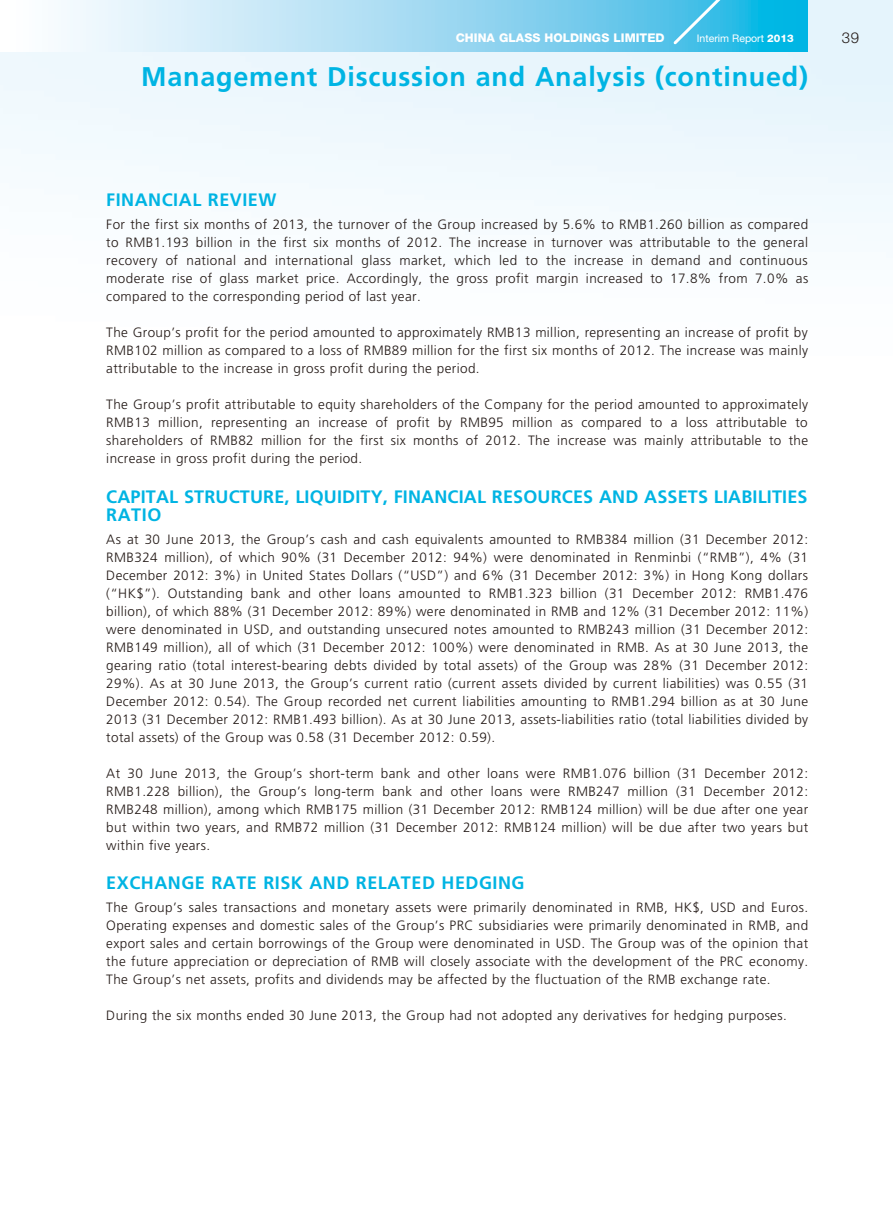
<style>
.page{position:relative;width:893px;height:1212px;background:#fff}
.page>*{position:absolute;margin:0;border:0;box-sizing:border-box;transform-origin:0 0}
.t1{font:700 27px "Frutiger LT Std";letter-spacing:.03em;color:#00b4e3}
.t2{font:700 18px/18px "Frutiger LT Std";letter-spacing:.01em;color:#00b4e3}
.t3{font:700 18px "Frutiger LT Std";letter-spacing:.03em;color:#00b4e3}
.t4{font:300 15px "Helvetica Neue LT Std";color:#231916}
.t5{font:300 13.5px/18px "Frutiger LT Std";letter-spacing:.03em;color:#231916;text-align:justify}
.t6{font:800 12px "Helvetica Neue LT Std";color:#fff}
.t7{font:10.5px "Helvetica Neue LT Std";color:#fff}
.s1{font-weight:800}
</style>
<div class="page">
<img style="left:0;top:0;width:893px;height:223px">
<svg style="left:0;top:0;width:808px;height:51px;background:#a3ddf3"></svg>
<svg style="left:671px;top:0;width:72px;height:47px;background:#44c1e8"></svg>
<p class="t6" style="left:456px;top:31px;width:210px">CHINA GLASS HOLDINGS LIMITED</p>
<p class="t7" style="left:697px;top:32px;width:98px">Interim Report <span class="s1">2013</span></p>
<p class="t4" style="left:842px;top:29px;width:19px">39</p>
<h1 class="t1" style="left:141px;top:61px;width:669px">Management Discussion and Analysis (continued)</h1>
<h2 class="t3" style="left:106px;top:189px;width:172px">FINANCIAL REVIEW</h2>
<p class="t5" style="left:106px;top:216px;width:703px">For the first six months of 2013, the turnover of the Group increased by 5.6% to RMB1.260 billion as compared to RMB1.193 billion in the first six months of 2012. The increase in turnover was attributable to the general recovery of national and international glass market, which led to the increase in demand and continuous moderate rise of glass market price. Accordingly, the gross profit margin increased to 17.8% from 7.0% as compared to the corresponding period of last year.</p>
<p class="t5" style="left:106px;top:324px;width:703px">The Group’s profit for the period amounted to approximately RMB13 million, representing an increase of profit by RMB102 million as compared to a loss of RMB89 million for the first six months of 2012. The increase was mainly attributable to the increase in gross profit during the period.</p>
<p class="t5" style="left:106px;top:396px;width:703px">The Group’s profit attributable to equity shareholders of the Company for the period amounted to approximately RMB13 million, representing an increase of profit by RMB95 million as compared to a loss attributable to shareholders of RMB82 million for the first six months of 2012. The increase was mainly attributable to the increase in gross profit during the period.</p>
<h2 class="t2" style="left:106px;top:488px;width:703px">CAPITAL STRUCTURE, LIQUIDITY, FINANCIAL RESOURCES AND ASSETS LIABILITIES<br>RATIO</h2>
<p class="t5" style="left:106px;top:530px;width:703px">As at 30 June 2013, the Group’s cash and cash equivalents amounted to RMB384 million (31 December 2012:<br>RMB324 million), of which 90% (31 December 2012: 94%) were denominated in Renminbi (“RMB”), 4% (31<br>December 2012: 3%) in United States Dollars (“USD”) and 6% (31 December 2012: 3%) in Hong Kong dollars (“HK$”). Outstanding bank and other loans amounted to RMB1.323 billion (31 December 2012: RMB1.476 billion), of which 88% (31 December 2012: 89%) were denominated in RMB and 12% (31 December 2012: 11%) were denominated in USD, and outstanding unsecured notes amounted to RMB243 million (31 December 2012:<br>RMB149 million), all of which (31 December 2012: 100%) were denominated in RMB. As at 30 June 2013, the gearing ratio (total interest-bearing debts divided by total assets) of the Group was 28% (31 December 2012:<br>29%). As at 30 June 2013, the Group’s current ratio (current assets divided by current liabilities) was 0.55 (31<br>December 2012: 0.54). The Group recorded net current liabilities amounting to RMB1.294 billion as at 30 June 2013 (31 December 2012: RMB1.493 billion). As at 30 June 2013, assets-liabilities ratio (total liabilities divided by total assets) of the Group was 0.58 (31 December 2012: 0.59).</p>
<p class="t5" style="left:106px;top:764px;width:703px">At 30 June 2013, the Group’s short-term bank and other loans were RMB1.076 billion (31 December 2012:<br>RMB1.228 billion), the Group’s long-term bank and other loans were RMB247 million (31 December 2012:<br>RMB248 million), among which RMB175 million (31 December 2012: RMB124 million) will be due after one year but within two years, and RMB72 million (31 December 2012: RMB124 million) will be due after two years but within five years.</p>
<h2 class="t3" style="left:106px;top:872px;width:420px">EXCHANGE RATE RISK AND RELATED HEDGING</h2>
<p class="t5" style="left:106px;top:899px;width:703px">The Group’s sales transactions and monetary assets were primarily denominated in RMB, HK$, USD and Euros.<br>Operating expenses and domestic sales of the Group’s PRC subsidiaries were primarily denominated in RMB, and export sales and certain borrowings of the Group were denominated in USD. The Group was of the opinion that the future appreciation or depreciation of RMB will closely associate with the development of the PRC economy.<br>The Group’s net assets, profits and dividends may be affected by the fluctuation of the RMB exchange rate.</p>
<p class="t5" style="left:106px;top:1007px;width:682px">During the six months ended 30 June 2013, the Group had not adopted any derivatives for hedging purposes.</p>
</div>
